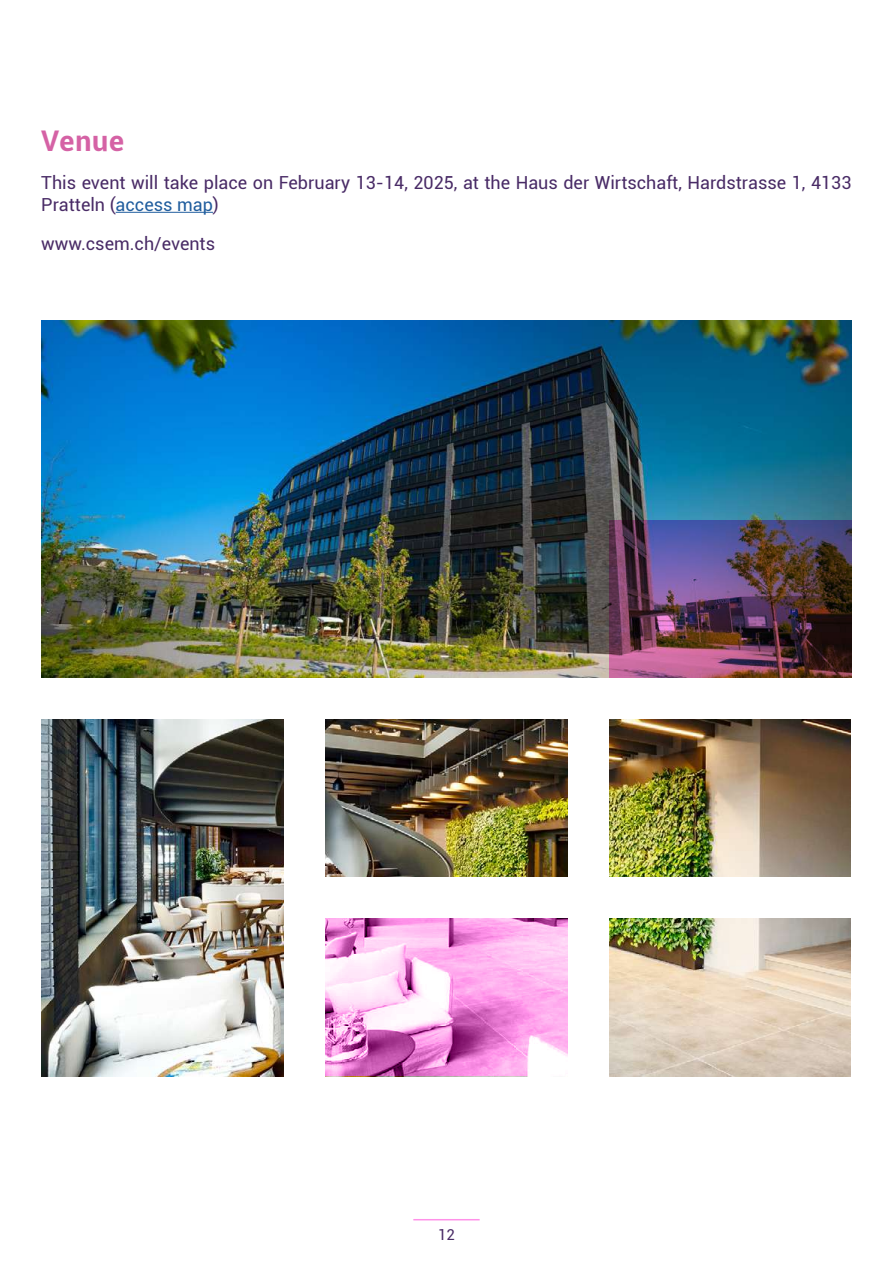
<style>
.page{position:relative;width:893px;height:1263px;background:#fff}
.page>*{position:absolute;margin:0;border:0;box-sizing:border-box;transform-origin:0 0}
.t1{font:700 28.5px "Roboto";letter-spacing:.03em;color:#d562a5}
.t2{font:18px/21.6px "Roboto";color:#492b66}
.t3{font:15px "Roboto";color:#492b66}
.s1{color:#215e9e}
</style>
<div class="page">
<hr style="left:413px;top:1219px;width:67px;height:1px;background:#ff91e9">
<img style="left:41px;top:320px;width:810px;height:358px">
<img style="left:609px;top:520px;width:242px;height:158px">
<img style="left:609px;top:719px;width:241px;height:158px">
<img style="left:609px;top:918px;width:241px;height:158px">
<img style="left:325px;top:719px;width:243px;height:158px">
<img style="left:41px;top:719px;width:243px;height:357px">
<hr style="left:116px;top:212px;width:97px;height:1px;background:#215e9e">
<svg style="left:325px;top:918px;width:243px;height:158px"></svg>
<h1 class="t1" style="left:41px;top:121px;width:84px">Venue</h1>
<p class="t2" style="left:41px;top:171px;width:812px">This event will take place on February 13-14, 2025, at the Haus der Wirtschaft, Hardstrasse 1, 4133<br>Pratteln (<span class="s1">access map</span>)</p>
<p class="t2" style="left:41px;top:232px;width:175px">www.csem.ch/events</p>
<p class="t3" style="left:438px;top:1224px;width:18px">12</p>
</div>
